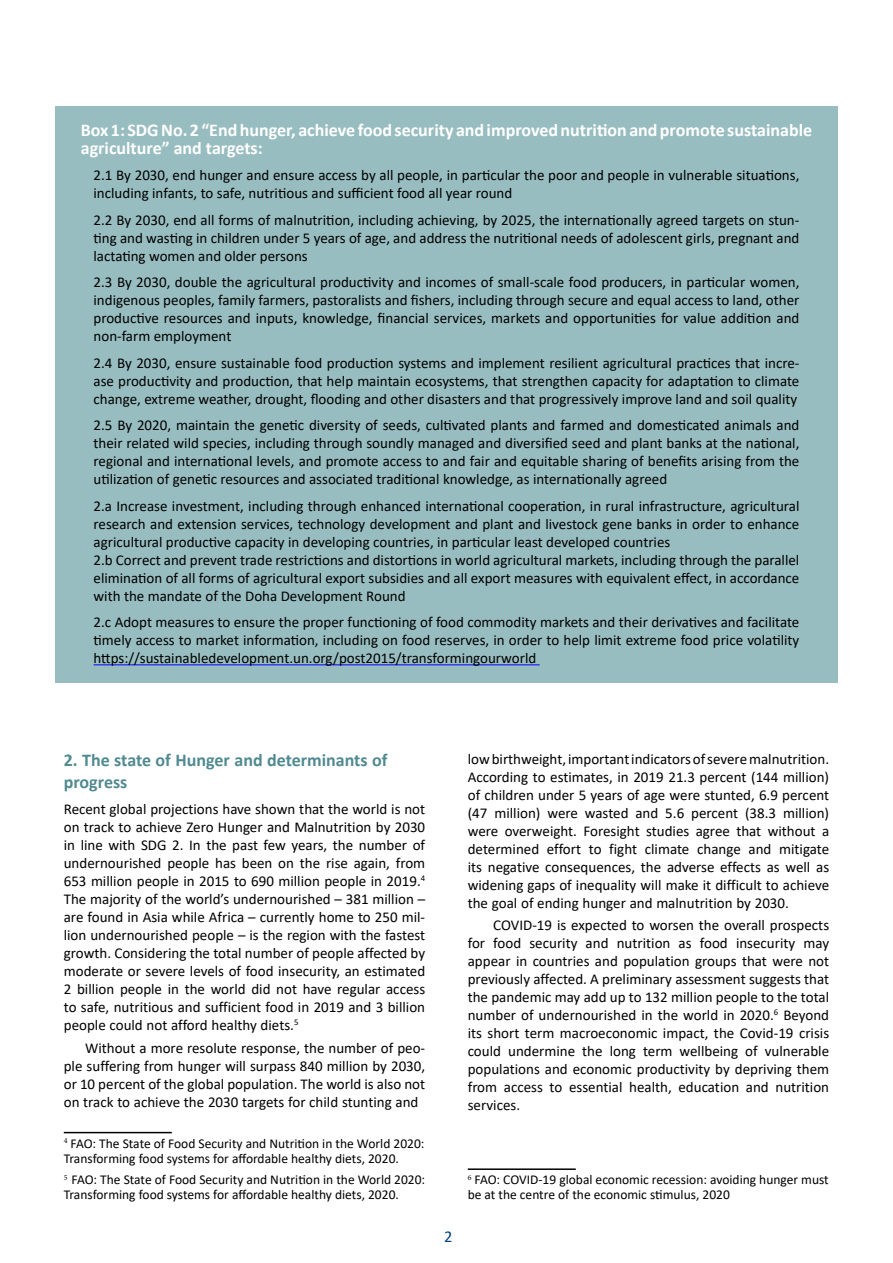
<style>
.page{position:relative;width:893px;height:1263px;background:#fff}
.page>*{position:absolute;margin:0;border:0;box-sizing:border-box;transform-origin:0 0}
.t1{font:700 18px/18px "Calibri";color:#fff}
.t2{font:700 18px/21.6px "Calibri";color:#508a90}
.t3{font:16.5px "Calibri";color:#003e7e}
.t4{font:15px/18px "Calibri";color:#000;text-align:justify}
.t5{font:13.5px/15px "Calibri";color:#000}
</style>
<div class="page">
<hr style="left:64px;top:1132px;width:108px;height:1px;background:#000">
<hr style="left:468px;top:1168px;width:108px;height:2px;background:#000">
<div style="left:55px;top:106px;width:783px;height:577px;background:#98bdc0"></div>
<hr style="left:94px;top:664px;width:446px;height:1px;background:#00f">
<p class="t1" style="left:81px;top:120px;width:733px">Box 1: SDG No. 2 “End hunger, achieve food security and improved nutrition and promote sustainable agriculture” and targets:</p>
<p class="t4" style="left:94px;top:166px;width:707px">2.1 By 2030, end hunger and ensure access by all people, in particular the poor and people in vulnerable situations, including infants, to safe, nutritious and sufficient food all year round</p>
<p class="t4" style="left:94px;top:210px;width:707px">2.2 By 2030, end all forms of malnutrition, including achieving, by 2025, the internationally agreed targets on stun&shy;ting and wasting in children under 5 years of age, and address the nutritional needs of adolescent girls, pregnant and lactating women and older persons</p>
<p class="t4" style="left:94px;top:273px;width:707px">2.3 By 2030, double the agricultural productivity and incomes of small-scale food producers, in particular women, indigenous peoples, family farmers, pastoralists and fishers, including through secure and equal access to land, other productive resources and inputs, knowledge, financial services, markets and opportunities for value addition and non-farm employment</p>
<p class="t4" style="left:94px;top:353px;width:707px">2.4 By 2030, ensure sustainable food production systems and implement resilient agricultural practices that incre&shy;ase productivity and production, that help maintain ecosystems, that strengthen capacity for adaptation to climate change, extreme weather, drought, flooding and other disasters and that progressively improve land and soil quality</p>
<p class="t4" style="left:94px;top:416px;width:707px">2.5 By 2020, maintain the genetic diversity of seeds, cultivated plants and farmed and domesticated animals and their related wild species, including through soundly managed and diversified seed and plant banks at the national, regional and international levels, and promote access to and fair and equitable sharing of benefits arising from the utilization of genetic resources and associated traditional knowledge, as internationally agreed</p>
<p class="t4" style="left:94px;top:496px;width:707px;text-align:left">2.a Increase investment, including through enhanced international cooperation, in rural infrastructure, agricultural research and extension services, technology development and plant and livestock gene banks in order to enhance agricultural productive capacity in developing countries, in particular least developed countries<br>2.b Correct and prevent trade restrictions and distortions in world agricultural markets, including through the parallel elimination of all forms of agricultural export subsidies and all export measures with equivalent effect, in accordance with the mandate of the Doha Development Round</p>
<p class="t4" style="left:94px;top:613px;width:707px">2.c Adopt measures to ensure the proper functioning of food commodity markets and their derivatives and facilitate timely access to market information, including on food reserves, in order to help limit extreme food price volatility https://sustainabledevelopment.un.org/post2015/transformingourworld</p>
<p class="t2" style="left:64px;top:749px;width:325px">2. The state of Hunger and determinants of progress</p>
<p class="t4" style="left:64px;top:800px;width:363px">Recent global projections have shown that the world is not on track to achieve Zero Hunger and Malnutrition by 2030 in line with SDG 2. In the past few years, the number of undernourished people has been on the rise again, from 653 million people in 2015 to 690 million people in 2019.<sup>4<br></sup>The majority of the world’s undernourished – 381 million – are found in Asia while Africa – currently home to 250 mil&shy;lion undernourished people – is the region with the fastest growth. Considering the total number of people affected by moderate or severe levels of food insecurity, an estimated 2 billion people in the world did not have regular access to safe, nutritious and sufficient food in 2019 and 3 billion people could not afford healthy diets.<sup>5</sup></p>
<p class="t4" style="left:64px;top:1038px;width:363px;text-indent:21px">Without a more resolute response, the number of peo&shy;ple suffering from hunger will surpass 840 million by 2030, or 10 percent of the global population. The world is also not on track to achieve the 2030 targets for child stunting and</p>
<p class="t5" style="left:64px;top:1135px;width:362px"><sup>4</sup> FAO: The State of Food Security and Nutrition in the World 2020:<br>Transforming food systems for affordable healthy diets, 2020.</p>
<p class="t5" style="left:64px;top:1172px;width:363px"><sup>5</sup> FAO: The State of Food Security and Nutrition in the World 2020:<br>Transforming food systems for affordable healthy diets, 2020.</p>
<p class="t4" style="left:468px;top:749px;width:363px">low birthweight, important indicators of severe malnutrition.<br>According to estimates, in 2019 21.3 percent (144 million) of children under 5 years of age were stunted, 6.9 percent (47 million) were wasted and 5.6 percent (38.3 million) were overweight. Foresight studies agree that without a determined effort to fight climate change and mitigate its negative consequences, the adverse effects as well as widening gaps of inequality will make it difficult to achieve the goal of ending hunger and malnutrition by 2030.</p>
<p class="t4" style="left:468px;top:916px;width:363px;text-indent:26px">COVID-19 is expected to worsen the overall prospects for food security and nutrition as food insecurity may appear in countries and population groups that were not previously affected. A preliminary assessment suggests that the pandemic may add up to 132 million people to the total number of undernourished in the world in 2020.<sup>6</sup> Beyond its short term macroeconomic impact, the Covid-19 crisis could undermine the long term wellbeing of vulnerable populations and economic productivity by depriving them from access to essential health, education and nutrition services.</p>
<p class="t3" style="left:444px;top:1225px;width:10px">2</p>
<p class="t5" style="left:468px;top:1172px;width:363px"><sup>6</sup> FAO: COVID-19 global economic recession: avoiding hunger must be at the centre of the economic stimulus, 2020</p>
</div>
